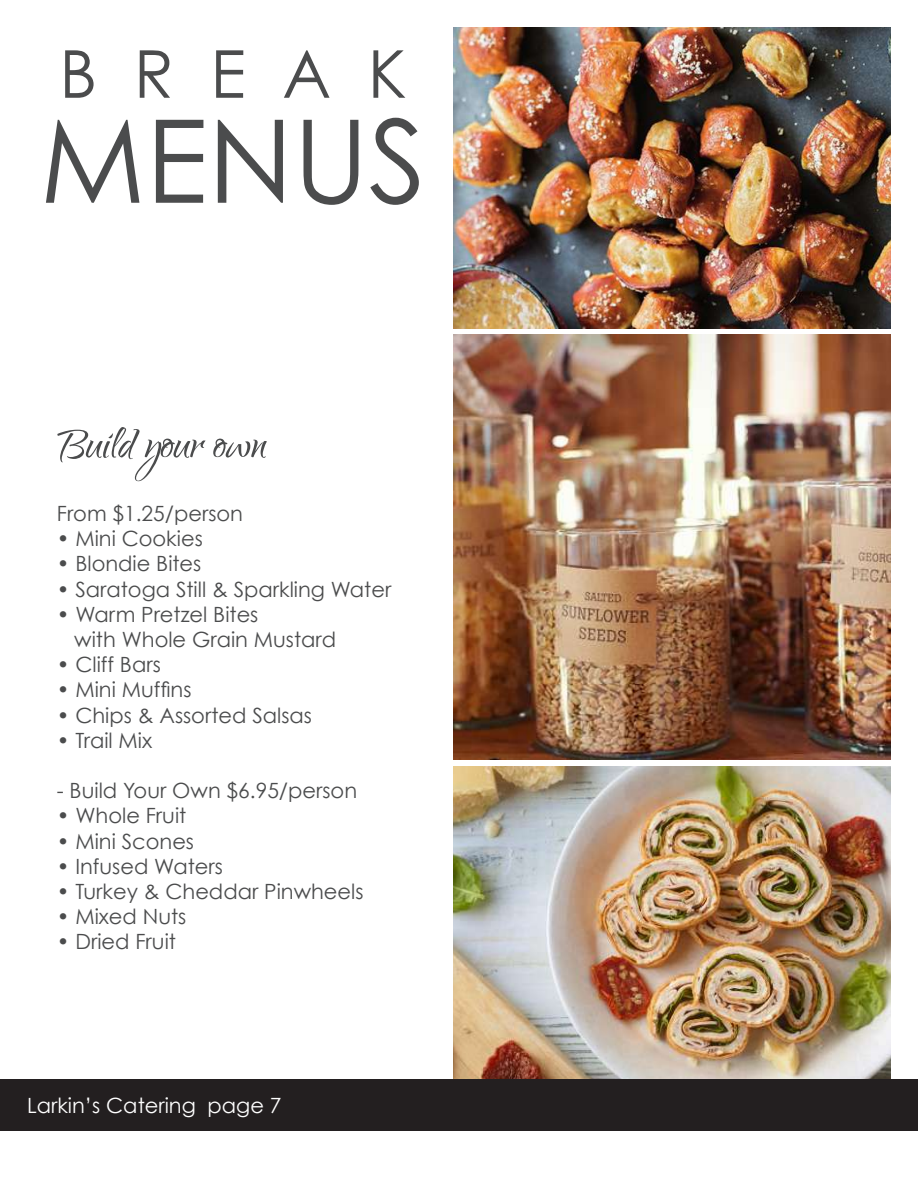
<style>
.page{position:relative;width:918px;height:1188px;background:#fff}
.page>*{position:absolute;margin:0;border:0;box-sizing:border-box;transform-origin:0 0}
.t1{font:115.5px "Century Gothic";color:#4b4c4d}
.t2{font:66px "Century Gothic";color:#4b4c4d}
.t3{font:54px "Qwigley";color:#4b4c4d}
.t4{font:21px/25.2px "Century Gothic";color:#4b4c4d}
.t5{font:21px "Century Gothic";color:#fff}
</style>
<div class="page">
<img style="left:454px;top:334px;width:437px;height:426px">
<img style="left:454px;top:767px;width:437px;height:312px">
<div style="left:0;top:1079px;width:918px;height:52px;background:#231f20"></div>
<img style="left:454px;top:27px;width:437px;height:301px">
<h2 class="t2" style="left:59px;top:34px;width:349px">B R E A K</h2>
<h1 class="t1" style="left:40px;top:91px;width:388px">MENUS</h1>
<h3 class="t3" style="left:57px;top:415px;width:211px">Build your own</h3>
<p class="t4" style="left:57px;top:500px;width:188px">From $1.25/person</p>
<p class="t4" style="left:57px;top:526px;width:147px">• Mini Cookies</p>
<p class="t4" style="left:57px;top:551px;width:146px">• Blondie Bites</p>
<p class="t4" style="left:57px;top:576px;width:336px">• Saratoga Still &amp; Sparkling Water</p>
<p class="t4" style="left:74px;top:601px;width:263px;text-indent:-17px">• Warm Pretzel Bites<br>with Whole Grain Mustard</p>
<p class="t4" style="left:57px;top:652px;width:105px">• Cliff Bars</p>
<p class="t4" style="left:57px;top:677px;width:136px">• Mini Muffins</p>
<p class="t4" style="left:57px;top:702px;width:257px">• Chips &amp; Assorted Salsas</p>
<p class="t4" style="left:57px;top:727px;width:97px">• Trail Mix</p>
<p class="t4" style="left:57px;top:778px;width:302px">- Build Your Own $6.95/person</p>
<p class="t4" style="left:57px;top:803px;width:131px">• Whole Fruit</p>
<p class="t4" style="left:57px;top:828px;width:139px">• Mini Scones</p>
<p class="t4" style="left:57px;top:853px;width:168px">• Infused Waters</p>
<p class="t4" style="left:57px;top:878px;width:308px">• Turkey &amp; Cheddar Pinwheels</p>
<p class="t4" style="left:57px;top:904px;width:131px">• Mixed Nuts</p>
<p class="t4" style="left:57px;top:929px;width:121px">• Dried Fruit</p>
<p class="t5" style="left:27px;top:1093px;width:256px">Larkin’s Catering page 7</p>
</div>
